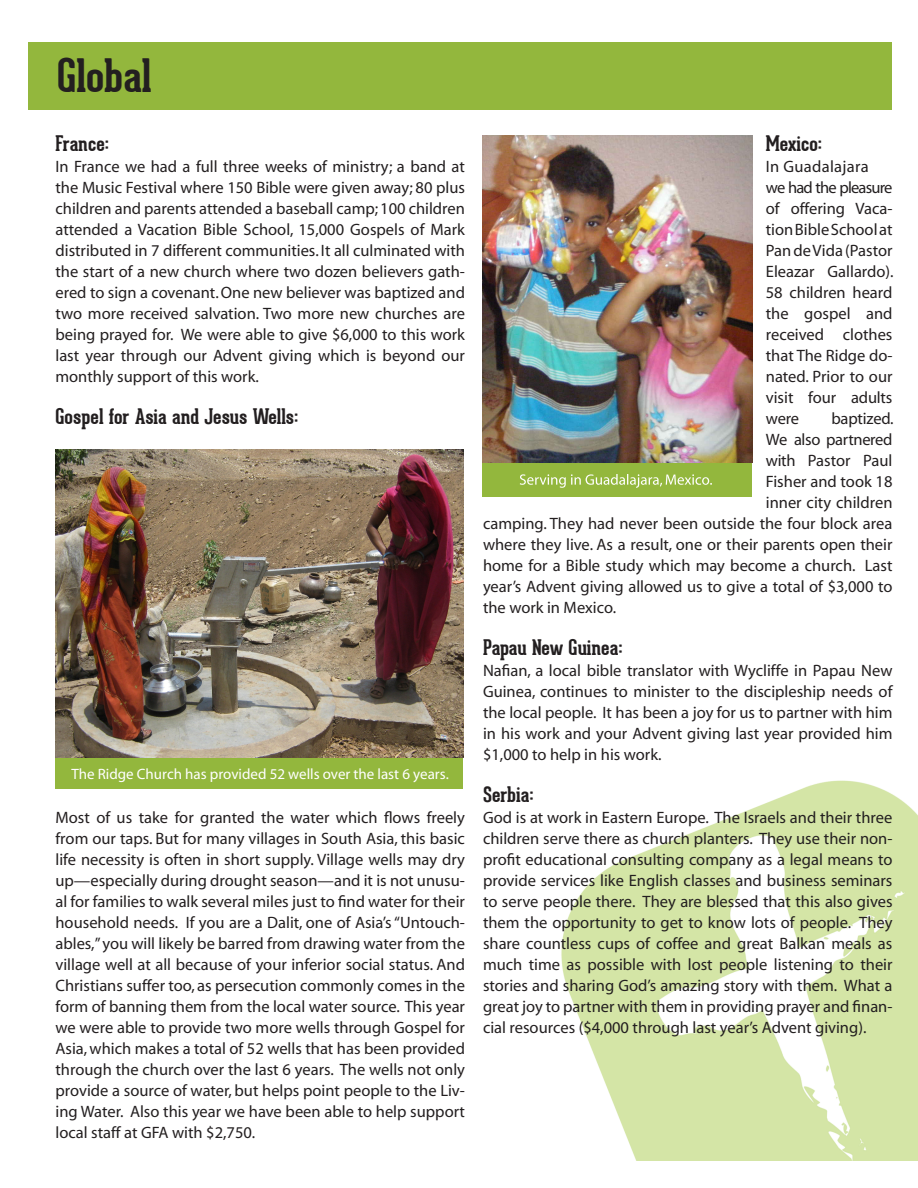
<style>
.page{position:relative;width:918px;height:1188px;background:#fff}
.page>*{position:absolute;margin:0;border:0;box-sizing:border-box;transform-origin:0 0}
.t1{font:700 45px "Geared Slab";color:#231f20}
.t2{font:700 21px "Geared Slab";color:#231f20}
.t3{font:16.5px/21px "Myriad";color:#231f20;text-align:justify}
.t4{font:16.5px "Myriad";letter-spacing:-.02em;color:#231f20}
.t5{font:16.5px "Myriad";letter-spacing:.02em;color:#231f20}
.t6{font:15px "Myriad";color:#fff}
</style>
<div class="page">
<img style="left:561px;top:780px;width:357px;height:381px">
<div style="left:28px;top:42px;width:864px;height:68px;background:#93b73d"></div>
<div style="left:56px;top:449px;width:408px;height:340px;background:#93b73d"></div>
<img style="left:56px;top:449px;width:408px;height:309px">
<div style="left:482px;top:135px;width:270px;height:362px;background:#93b73d"></div>
<img style="left:482px;top:135px;width:270px;height:327px">
<svg style="left:520px;top:474px;width:192px;height:14px"></svg>
<p class="t1" style="left:57px;top:48px;width:96px">Global</p>
<p class="t2" style="left:56px;top:130px;width:55px">France:</p>
<p class="t3" style="left:56px;top:156px;width:411px">In France we had a full three weeks of ministry; a band at the Music Festival where 150 Bible were given away; 80 plus children and parents attended a baseball camp; 100 children attended a Vacation Bible School, 15,000 Gospels of Mark distributed in 7 different communities. It all culminated with the start of a new church where two dozen believers gath&shy;ered to sign a covenant. One new believer was baptized and two more received salvation. Two more new churches are being prayed for. We were able to give $6,000 to this work last year through our Advent giving which is beyond our monthly support of this work.</p>
<p class="t2" style="left:56px;top:403px;width:245px">Gospel for Asia and Jesus Wells:</p>
<p class="t6" style="left:71px;top:767px;width:379px">The Ridge Church has provided 52 wells over the last 6 years.</p>
<p class="t3" style="left:56px;top:807px;width:411px">Most of us take for granted the water which flows freely from our taps. But for many villages in South Asia, this basic life necessity is often in short supply. Village wells may dry up—especially during drought season—and it is not unusu&shy;al for families to walk several miles just to find water for their household needs. If you are a Dalit, one of Asia’s “Untouch&shy;ables,” you will likely be barred from drawing water from the village well at all because of your inferior social status. And Christians suffer too, as persecution commonly comes in the form of banning them from the local water source. This year we were able to provide two more wells through Gospel for Asia, which makes a total of 52 wells that has been provided through the church over the last 6 years. The wells not only provide a source of water, but helps point people to the Liv&shy;ing Water. Also this year we have been able to help support local staff at GFA with $2,750.</p>
<p class="t2" style="left:766px;top:130px;width:58px">Mexico:</p>
<p class="t5" style="left:766px;top:158px;width:104px">In Guadalajara</p>
<p class="t3" style="left:766px;top:177px;width:129px">we had the pleasure of offering Vaca&shy;tion Bible School at Pan de Vida (Pastor Eleazar Gallardo).<br>58 children heard the gospel and received clothes that The Ridge do&shy;nated. Prior to our visit four adults were</p>
<p class="t3" style="left:831px;top:408px;width:64px">baptized.</p>
<p class="t4" style="left:766px;top:431px;width:128px">We also partnered</p>
<p class="t3" style="left:766px;top:450px;width:128px">with Pastor Paul</p>
<p class="t3" style="left:766px;top:471px;width:128px">Fisher and took 18</p>
<p class="t3" style="left:766px;top:492px;width:128px">inner city children</p>
<p class="t3" style="left:483px;top:513px;width:411px">camping. They had never been outside the four block area</p>
<p class="t3" style="left:483px;top:534px;width:411px">where they live. As a result, one or their parents open their</p>
<p class="t3" style="left:483px;top:555px;width:411px">home for a Bible study which may become a church. Last</p>
<p class="t3" style="left:483px;top:576px;width:411px">year’s Advent giving allowed us to give a total of $3,000 to</p>
<p class="t3" style="left:483px;top:597px;width:135px">the work in Mexico.</p>
<p class="t2" style="left:483px;top:634px;width:141px">Papau New Guinea:</p>
<p class="t3" style="left:483px;top:660px;width:411px">Nafian, a local bible translator with Wycliffe in Papau New Guinea, continues to minister to the discipleship needs of the local people. It has been a joy for us to partner with him in his work and your Advent giving last year provided him $1,000 to help in his work.</p>
<p class="t2" style="left:483px;top:781px;width:52px">Serbia:</p>
<p class="t3" style="left:483px;top:807px;width:411px">God is at work in Eastern Europe. The Israels and their three children serve there as church planters. They use their non&shy;profit educational consulting company as a legal means to provide services like English classes and business seminars to serve people there. They are blessed that this also gives them the opportunity to get to know lots of people. They share countless cups of coffee and great Balkan meals as much time as possible with lost people listening to their stories and sharing God’s amazing story with them. What a great joy to partner with them in providing prayer and finan&shy;cial resources ($4,000 through last year’s Advent giving).</p>
</div>
